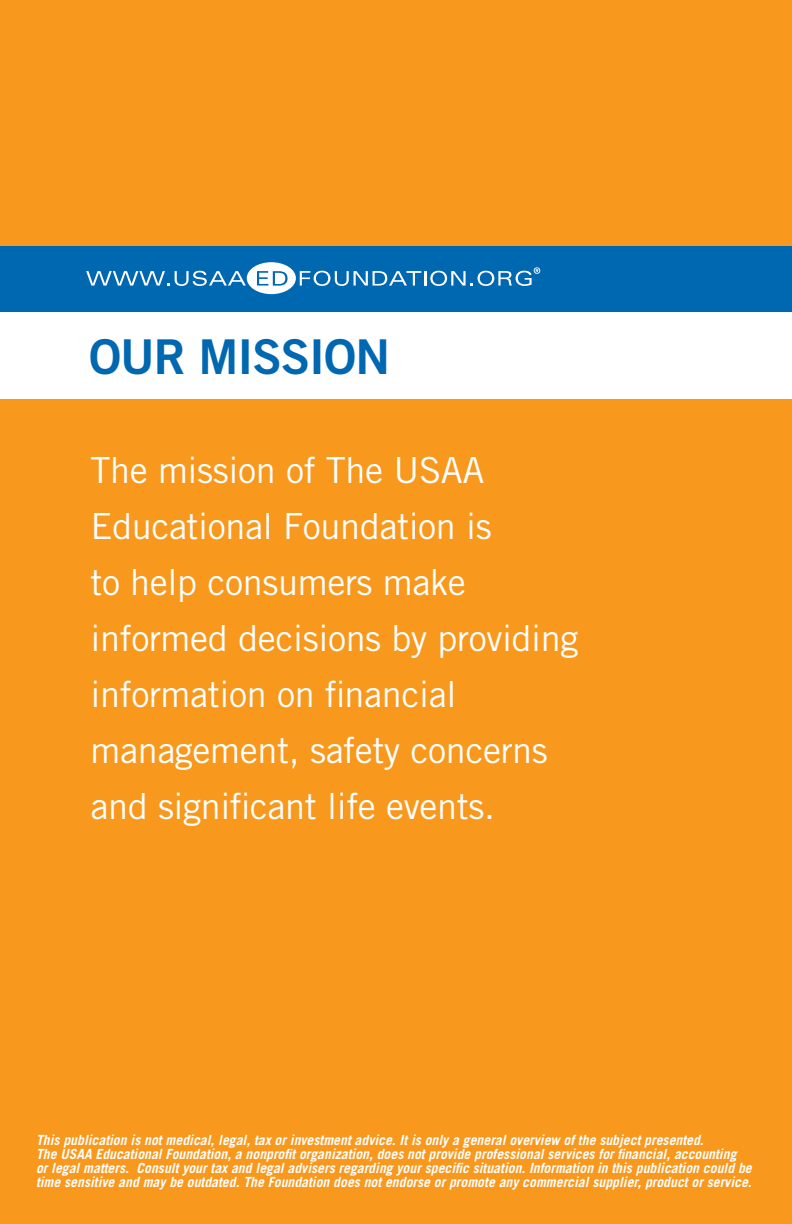
<style>
.page{position:relative;width:792px;height:1224px;background:#f8981d}
.page>*{position:absolute;margin:0;border:0;box-sizing:border-box;transform-origin:0 0}
.t1{font:48px "Trade Gothic Bold Two";letter-spacing:-.02em;color:#0067b1}
.t2{font:36px/56px "Trade Gothic";letter-spacing:-.01em;color:#fff}
.t3{font:italic 700 14px/14px "Trade Gothic";color:#fff}
</style>
<div class="page">
<div style="left:0;top:288px;width:792px;height:111px;background:#fff"></div>
<div style="left:0;top:246px;width:792px;height:65px;background:#0067b1"></div>
<svg style="left:86px;top:271px;width:83px;height:15px"></svg>
<svg style="left:175px;top:262px;width:365px;height:32px"></svg>
<h1 class="t1" style="left:89px;top:327px;width:303px">OUR MISSION</h1>
<h2 class="t2" style="left:90px;top:441px;width:490px">The mission of The USAA<br>Educational Foundation is<br>to help consumers make informed decisions by providing information on financial management, safety concerns and significant life events.</h2>
<p class="t3" style="left:36px;top:1133px;width:721px">Thispublication isnotmedical,legal,taxorinvestmentadvice.Itisonlya generaloverview ofthe subjectpresented.<br>The USAA EducationalFoundation,a nonprofitorganization,doesnotprovide professionalservicesforfinancial,accounting orlegalmatters. Consultyourtaxand legaladvisersregarding yourspecific situation.Information in thispublication could be time sensitive and maybe outdated.The Foundation doesnotendorse orpromote anycommercialsupplier,productorservice.</p>
</div>
